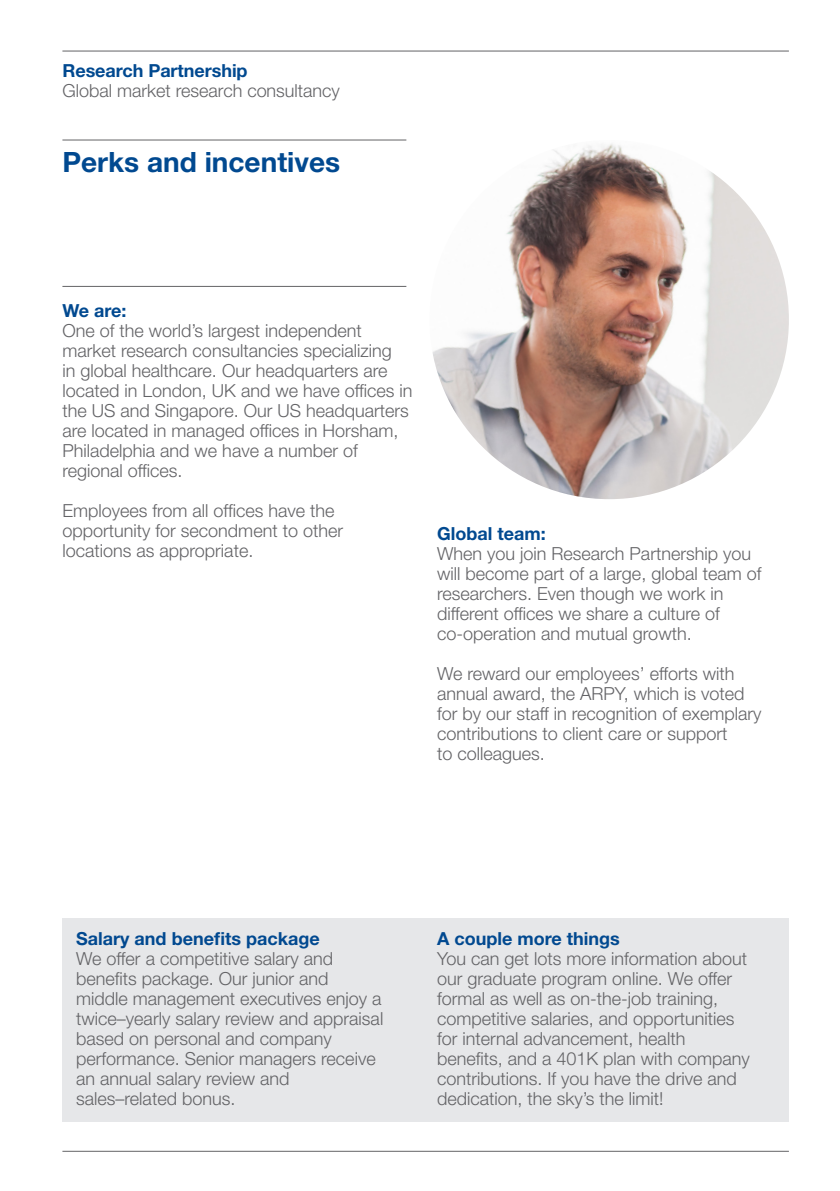
<style>
.page{position:relative;width:840px;height:1191px;background:#fff}
.page>*{position:absolute;margin:0;border:0;box-sizing:border-box;transform-origin:0 0}
.t1{font:700 28px "Helvetica Neue LT Pro";color:#014990}
.t2{font:300 18px/20px "Helvetica Neue LT Pro";color:#636366}
.t3{font:700 18px "Helvetica Neue LT Pro";color:#014990}
</style>
<div class="page">
<img style="left:429px;top:140px;width:359px;height:359px;border-radius:180px">
<hr style="left:62px;top:139px;width:344px;height:1px;background:#636366">
<hr style="left:62px;top:51px;width:726px;height:1px;background:#636366">
<div style="left:62px;top:918px;width:726px;height:204px;background:#e6e7e9"></div>
<hr style="left:62px;top:1150px;width:726px;height:1px;background:#636366">
<hr style="left:62px;top:286px;width:344px;height:1px;background:#636366">
<p class="t3" style="left:62px;top:59px;width:186px">Research Partnership</p>
<p class="t2" style="left:62px;top:80px;width:279px">Global market research consultancy</p>
<p class="t1" style="left:62px;top:145px;width:279px">Perks and incentives</p>
<p class="t3" style="left:62px;top:299px;width:66px">We are:</p>
<p class="t2" style="left:62px;top:320px;width:301px">One of the world’s largest independent</p>
<p class="t2" style="left:62px;top:340px;width:331px">market research consultancies specializing</p>
<p class="t2" style="left:62px;top:360px;width:326px">in global healthcare. Our headquarters are</p>
<p class="t2" style="left:62px;top:380px;width:351px">located in London, UK and we have offices in</p>
<p class="t2" style="left:62px;top:400px;width:348px">the US and Singapore. Our US headquarters</p>
<p class="t2" style="left:62px;top:420px;width:337px">are located in managed offices in Horsham,</p>
<p class="t2" style="left:62px;top:440px;width:297px">Philadelphia and we have a number of</p>
<p class="t2" style="left:62px;top:460px;width:122px">regional offices.</p>
<p class="t2" style="left:62px;top:500px;width:273px">Employees from all offices have the</p>
<p class="t2" style="left:62px;top:520px;width:282px">opportunity for secondment to other locations as appropriate.</p>
<p class="t3" style="left:437px;top:522px;width:110px">Global team:</p>
<p class="t2" style="left:437px;top:543px;width:315px">When you join Research Partnership you</p>
<p class="t2" style="left:437px;top:563px;width:326px">will become part of a large, global team of</p>
<p class="t2" style="left:437px;top:583px;width:288px">researchers. Even though we work in</p>
<p class="t2" style="left:437px;top:603px;width:284px">different offices we share a culture of</p>
<p class="t2" style="left:437px;top:623px;width:256px">co-operation and mutual growth.</p>
<p class="t2" style="left:437px;top:663px;width:299px">We reward our employees’ efforts with</p>
<p class="t2" style="left:437px;top:683px;width:309px">annual award, the ARPY, which is voted</p>
<p class="t2" style="left:437px;top:703px;width:326px">for by our staff in recognition of exemplary</p>
<p class="t2" style="left:437px;top:723px;width:292px">contributions to client care or support</p>
<p class="t2" style="left:437px;top:743px;width:109px">to colleagues.</p>
<p class="t3" style="left:76px;top:927px;width:245px">Salary and benefits package</p>
<p class="t2" style="left:76px;top:948px;width:258px">We offer a competitive salary and</p>
<p class="t2" style="left:76px;top:968px;width:307px">benefits package. Our junior and middle management executives enjoy a</p>
<p class="t2" style="left:76px;top:1008px;width:308px">twice–yearly salary review and appraisal based on personal and company</p>
<p class="t2" style="left:76px;top:1048px;width:301px">performance. Senior managers receive</p>
<p class="t2" style="left:76px;top:1068px;width:215px">an annual salary review and</p>
<p class="t2" style="left:76px;top:1088px;width:161px">sales–related bonus.</p>
<p class="t3" style="left:437px;top:927px;width:184px">A couple more things</p>
<p class="t2" style="left:437px;top:948px;width:311px">You can get lots more information about</p>
<p class="t2" style="left:437px;top:968px;width:296px">our graduate program online. We offer</p>
<p class="t2" style="left:437px;top:988px;width:282px">formal as well as on-the-job training,</p>
<p class="t2" style="left:437px;top:1008px;width:299px">competitive salaries, and opportunities</p>
<p class="t2" style="left:437px;top:1028px;width:250px">for internal advancement, health</p>
<p class="t2" style="left:437px;top:1048px;width:314px">benefits, and a 401K plan with company</p>
<p class="t2" style="left:437px;top:1068px;width:301px">contributions. If you have the drive and</p>
<p class="t2" style="left:437px;top:1088px;width:228px">dedication, the sky’s the limit!</p>
</div>
